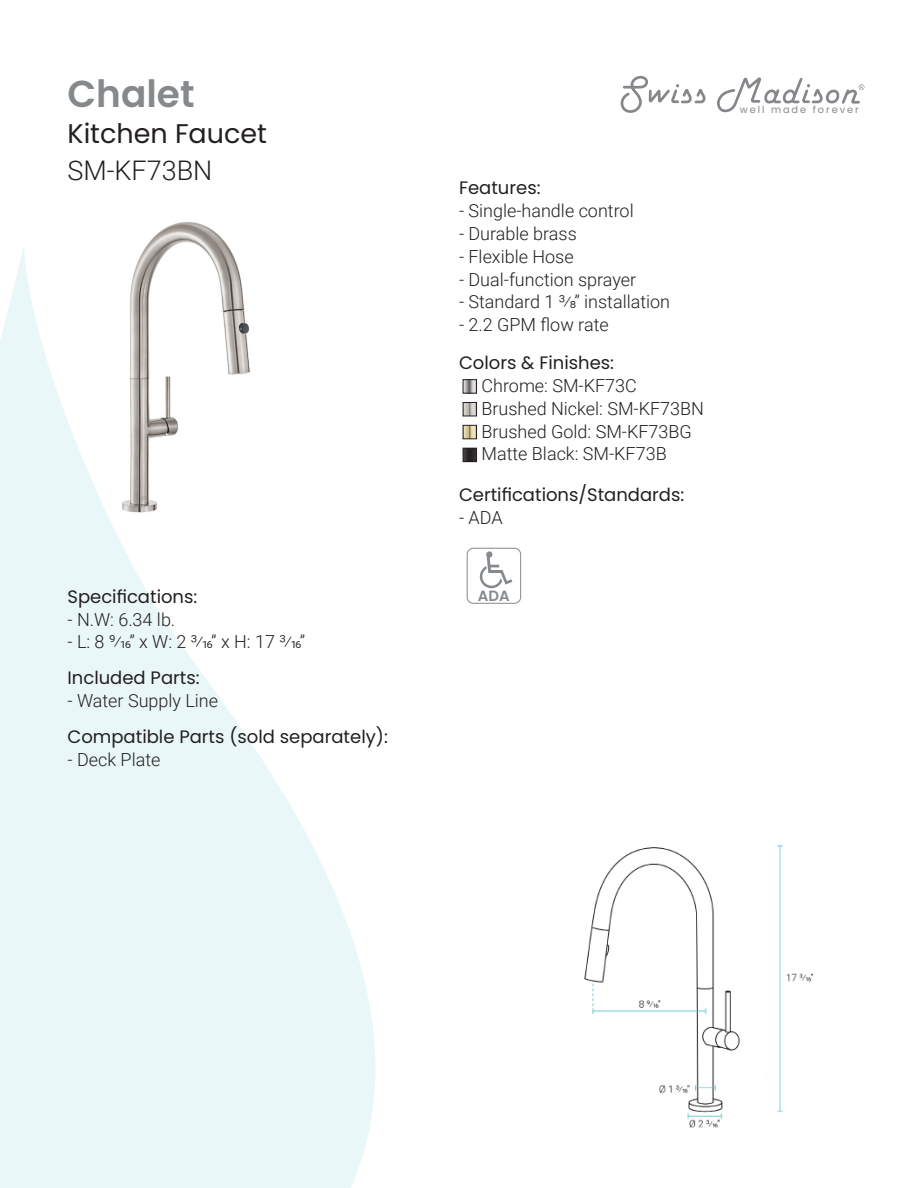
<style>
.page{position:relative;width:918px;height:1188px;background:#fff}
.page>*{position:absolute;margin:0;border:0;box-sizing:border-box;transform-origin:0 0}
.t1{font:600 37.5px "Poppins";color:#85898c}
.t2{font:27px "Poppins";color:#231f20}
.t3{font:300 27px "Roboto";color:#231f20}
.t4{font:300 18px "Roboto";color:#231f20}
.t5{font:18px "Poppins";color:#231f20}
.t6{font:600 14.85px "Poppins";color:#86898d}
.t7{font:9.75px "Poppins";letter-spacing:.2em;color:#85878a}
</style>
<div class="page">
<svg style="left:621px;top:76px;width:85px;height:37px"></svg>
<svg style="left:717px;top:77px;width:147px;height:36px"></svg>
<img style="left:148px;top:222px;width:79px;height:22px">
<svg style="left:0;top:244px;width:375px;height:944px;fill:#eaf7f8"></svg>
<img style="left:584px;top:845px;width:229px;height:283px">
<img style="left:465px;top:381px;width:10px;height:10px">
<div style="left:463px;top:379px;width:14px;height:14px;border:1px solid #231f20"></div>
<img style="left:465px;top:404px;width:10px;height:10px">
<div style="left:463px;top:402px;width:14px;height:14px;border:1px solid #231f20"></div>
<img style="left:465px;top:427px;width:10px;height:10px">
<div style="left:463px;top:425px;width:14px;height:14px;border:1px solid #231f20"></div>
<img style="left:465px;top:450px;width:10px;height:10px">
<div style="left:463px;top:448px;width:14px;height:14px;border:1px solid #231f20"></div>
<svg style="left:479px;top:551px;width:33px;height:38px"></svg>
<div style="left:467px;top:548px;width:54px;height:55px;border:1px solid #86898d;border-radius:6px"></div>
<p class="t1" style="left:68px;top:72px;width:129px">Chalet</p>
<p class="t2" style="left:68px;top:118px;width:201px">Kitchen Faucet</p>
<p class="t3" style="left:68px;top:152px;width:146px">SM-KF73BN</p>
<p class="t5" style="left:68px;top:586px;width:131px">Specifications:</p>
<p class="t4" style="left:68px;top:607px;width:109px">- N.W: 6.34 lb.</p>
<p class="t4" style="left:68px;top:629px;width:239px">- L: 8 9/16” x W: 2 3/16” x H: 17 3/16”</p>
<p class="t5" style="left:68px;top:667px;width:134px">Included Parts:</p>
<p class="t4" style="left:68px;top:688px;width:152px">- Water Supply Line</p>
<p class="t5" style="left:68px;top:727px;width:322px">Compatible Parts (sold separately):</p>
<p class="t4" style="left:68px;top:747px;width:94px">- Deck Plate</p>
<p class="t5" style="left:459px;top:178px;width:83px">Features:</p>
<p class="t4" style="left:459px;top:198px;width:176px">- Single-handle control</p>
<p class="t4" style="left:459px;top:221px;width:119px">- Durable brass</p>
<p class="t4" style="left:459px;top:244px;width:116px">- Flexible Hose</p>
<p class="t4" style="left:459px;top:267px;width:179px">- Dual-function sprayer</p>
<p class="t4" style="left:459px;top:289px;width:213px">- Standard 1 3/8” installation</p>
<p class="t4" style="left:459px;top:312px;width:151px">- 2.2 GPM flow rate</p>
<p class="t5" style="left:459px;top:353px;width:157px">Colors &amp; Finishes:</p>
<p class="t4" style="left:482px;top:373px;width:157px">Chrome: SM-KF73C</p>
<p class="t4" style="left:482px;top:396px;width:224px">Brushed Nickel: SM-KF73BN</p>
<p class="t4" style="left:482px;top:419px;width:212px">Brushed Gold: SM-KF73BG</p>
<p class="t4" style="left:482px;top:441px;width:187px">Matte Black: SM-KF73B</p>
<p class="t5" style="left:459px;top:484px;width:227px">Certifications/Standards:</p>
<p class="t4" style="left:459px;top:505px;width:45px">- ADA</p>
<p class="t6" style="left:478px;top:587px;width:33px">ADA</p>
<p class="t7" style="left:740px;top:104px;width:121px">well made forever</p>
</div>
